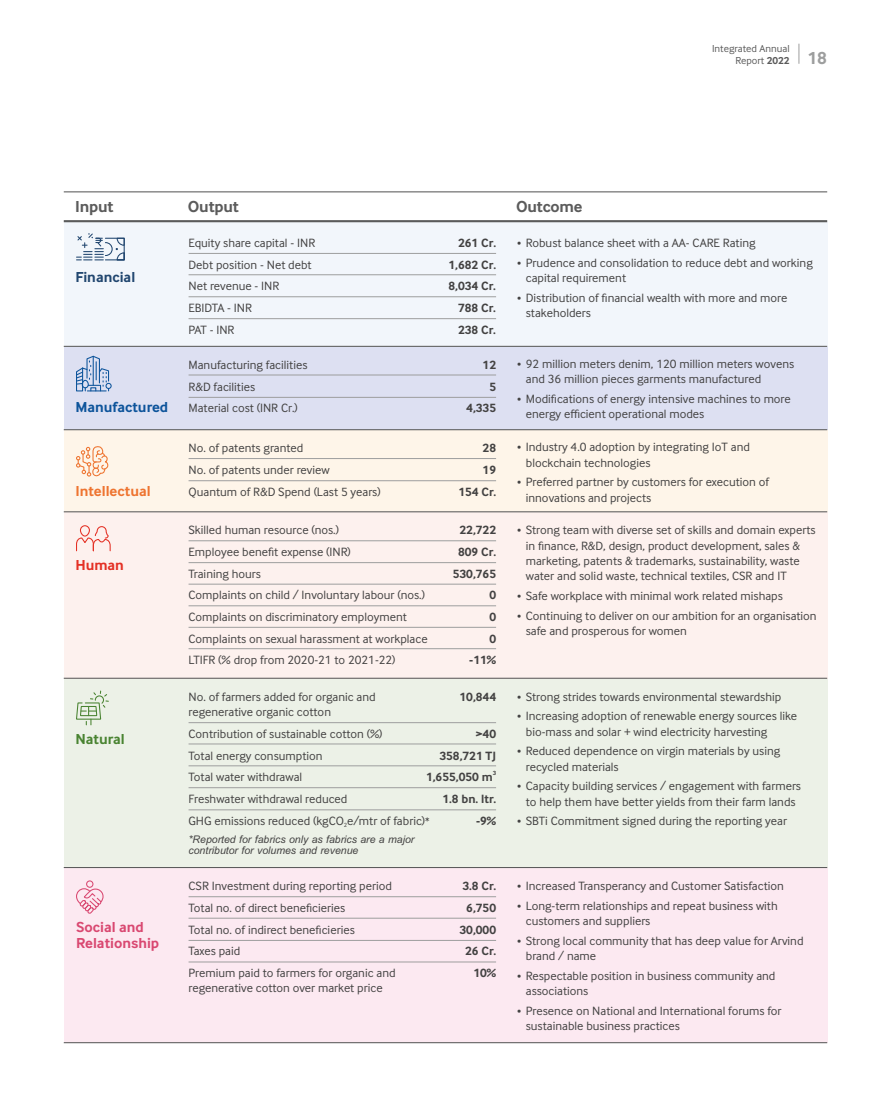
<style>
.page{position:relative;width:891px;height:1107px;background:#fff}
.page>*{position:absolute;margin:0;border:0;box-sizing:border-box;transform-origin:0 0}
.t1{font:700 16.5px "Inter Face";letter-spacing:-.01em;color:#5b5b5b}
.t2{font:700 15px/16.5px "Inter Face";color:#d94871}
.t3{font:700 15px "Inter Face";color:#0d549b}
.t4{font:700 15px "Inter Face";color:#ee7430}
.t5{font:700 15px "Inter Face";color:#21466f}
.t6{font:700 15px "Inter Face";color:#498331}
.t7{font:700 15px "Inter Face";color:#e43024}
.t8{font:12.45px/21.6px "Inter Face";color:#434242}
.t9{font:700 12.45px/21.6px "Inter Face";color:#434242;text-align:right}
.t10{font:italic 10.5px/10.5px "Arial";color:#434242}
.t11{font:10.5px/11.6px "Inter Face";color:#5b5b5b}
.t12{font:6.3px "Inter Face";color:#434242}
.t13{font:700 6.3px "Inter Face";color:#434242}
.s1{font-weight:700}
.s2{font-weight:700;font-size:18.15px;color:#9d9e9e}
.s3{font-size:10.5px}
</style>
<div class="page">
<div style="left:64px;top:868px;width:763px;height:175px;background:#fce9f1"></div>
<div style="left:64px;top:678px;width:763px;height:190px;background:#ecf1e7"></div>
<div style="left:64px;top:512px;width:763px;height:166px;background:#fdf1ee"></div>
<div style="left:64px;top:430px;width:763px;height:82px;background:#fef5e9"></div>
<div style="left:64px;top:346px;width:763px;height:84px;background:#dde0f2"></div>
<div style="left:64px;top:222px;width:763px;height:124px;background:#f2f6fb"></div>
<svg style="left:799px;top:44px;width:1px;height:20px"></svg>
<hr style="left:64px;top:346px;width:763px;height:1px;background:#5b5b5b">
<hr style="left:64px;top:220px;width:763px;height:2px;background:#5b5b5b">
<hr style="left:64px;top:191px;width:763px;height:1px;background:#5b5b5b">
<hr style="left:189px;top:253px;width:307px;height:1px;background:#9d9e9e">
<hr style="left:189px;top:274px;width:307px;height:1px;background:#9d9e9e">
<hr style="left:189px;top:296px;width:307px;height:1px;background:#9d9e9e">
<hr style="left:189px;top:318px;width:307px;height:1px;background:#9d9e9e">
<hr style="left:64px;top:429px;width:763px;height:1px;background:#5b5b5b">
<hr style="left:64px;top:1042px;width:763px;height:1px;background:#5b5b5b">
<hr style="left:64px;top:511px;width:763px;height:1px;background:#5b5b5b">
<hr style="left:64px;top:678px;width:763px;height:1px;background:#5b5b5b">
<hr style="left:64px;top:867px;width:763px;height:1px;background:#5b5b5b">
<hr style="left:189px;top:375px;width:307px;height:1px;background:#9d9e9e">
<hr style="left:189px;top:397px;width:307px;height:1px;background:#9d9e9e">
<hr style="left:189px;top:458px;width:307px;height:1px;background:#9d9e9e">
<hr style="left:189px;top:480px;width:307px;height:1px;background:#9d9e9e">
<hr style="left:189px;top:540px;width:307px;height:1px;background:#9d9e9e">
<hr style="left:189px;top:562px;width:307px;height:1px;background:#9d9e9e">
<hr style="left:189px;top:584px;width:307px;height:1px;background:#9d9e9e">
<hr style="left:189px;top:605px;width:307px;height:1px;background:#9d9e9e">
<hr style="left:189px;top:627px;width:307px;height:1px;background:#9d9e9e">
<hr style="left:189px;top:648px;width:307px;height:1px;background:#9d9e9e">
<hr style="left:189px;top:722px;width:307px;height:1px;background:#9d9e9e">
<hr style="left:189px;top:744px;width:307px;height:1px;background:#9d9e9e">
<hr style="left:189px;top:765px;width:307px;height:1px;background:#9d9e9e">
<hr style="left:189px;top:787px;width:307px;height:1px;background:#9d9e9e">
<hr style="left:189px;top:809px;width:307px;height:1px;background:#9d9e9e">
<hr style="left:189px;top:896px;width:307px;height:1px;background:#9d9e9e">
<hr style="left:189px;top:918px;width:307px;height:1px;background:#9d9e9e">
<hr style="left:189px;top:940px;width:307px;height:1px;background:#9d9e9e">
<svg style="left:76px;top:233px;width:49px;height:28px"></svg>
<svg style="left:76px;top:525px;width:35px;height:27px"></svg>
<svg style="left:76px;top:446px;width:33px;height:31px"></svg>
<div style="left:86px;top:880px;width:7px;height:8px;border:1px solid #d94871;border-radius:50%"></div>
<svg style="left:76px;top:882px;width:28px;height:32px"></svg>
<svg style="left:76px;top:691px;width:32px;height:34px"></svg>
<svg style="left:76px;top:355px;width:36px;height:37px"></svg>
<hr style="left:189px;top:962px;width:307px;height:1px;background:#9d9e9e">
<h1 class="t1" style="left:75px;top:201px;width:40px">Input</h1>
<h1 class="t1" style="left:188px;top:201px;width:53px">Output</h1>
<h1 class="t1" style="left:516px;top:201px;width:68px">Outcome</h1>
<p class="t11" style="left:736px;top:45px;width:93px;text-indent:-23px">Integrated Annual<br>Report <span class="s1">2022</span> <span class="s2">18</span></p>
<p class="t5" style="left:75px;top:272px;width:61px">Financial</p>
<p class="t3" style="left:75px;top:402px;width:94px">Manufactured</p>
<p class="t8" style="left:189px;top:234px;width:128px">Equity share capital - INR<br>Debt position - Net debt<br>Net revenue - INR<br>EBIDTA - INR<br>PAT - INR</p>
<p class="t9" style="left:448px;top:234px;width:49px">261 Cr.<br>1,682 Cr.<br>8,034 Cr.<br>788 Cr.<br>238 Cr.</p>
<p class="t8" style="left:189px;top:356px;width:120px">Manufacturing facilities<br>R&amp;D facilities<br>Material cost (INR Cr.)</p>
<p class="t9" style="left:466px;top:356px;width:31px">12<br>5<br>4,335</p>
<p class="t8" style="left:189px;top:439px;width:194px">No. of patents granted<br>No. of patents under review<br>Quantum of R&amp;D Spend (Last 5 years)</p>
<p class="t9" style="left:483px;top:439px;width:15px;text-align:left">28<br>19</p>
<p class="t4" style="left:75px;top:486px;width:77px">Intellectual</p>
<p class="t9" style="left:459px;top:483px;width:39px">154 Cr.</p>
<p class="t7" style="left:75px;top:560px;width:50px">Human</p>
<p class="t6" style="left:75px;top:734px;width:51px">Natural</p>
<p class="t2" style="left:76px;top:921px;width:85px">Social and<br>Relationship</p>
<p class="t8" style="left:189px;top:521px;width:241px">Skilled human resource (nos.)<br>Employee benefit expense (INR)<br>Training hours<br>Complaints on child / Involuntary labour (nos.)<br>Complaints on discriminatory employment Complaints on sexual harassment at workplace LTIFR (% drop from 2020-21 to 2021-22)</p>
<p class="t9" style="left:453px;top:521px;width:45px">22,722<br>809 Cr.<br>530,765<br>0<br>0<br>0<br>-11%</p>
<p class="t8" style="left:189px;top:691px;width:189px;line-height:15.3px">No. of farmers added for organic and regenerative organic cotton</p>
<p class="t8" style="left:189px;top:725px;width:243px">Contribution of sustainable cotton (%)<br>Total energy consumption<br>Total water withdrawal<br>Freshwater withdrawal reduced<br>GHG emissions reduced (kgCO e/mtr of fabric)<span class="s3">*</span></p>
<p class="t9" style="left:460px;top:688px;width:38px">10,844</p>
<p class="t9" style="left:440px;top:725px;width:58px">&gt;40<br>358,721 TJ</p>
<p class="t13" style="left:493px;top:771px;width:5px">3</p>
<p class="t9" style="left:426px;top:768px;width:72px">1,655,050 m<br>1.8 bn. ltr. -9%</p>
<p class="t12" style="left:344px;top:823px;width:5px">2</p>
<p class="t10" style="left:189px;top:835px;width:227px">*Reported for fabrics only as fabrics are a major contributor for volumes and revenue</p>
<p class="t8" style="left:189px;top:877px;width:209px">CSR Investment during reporting period<br>Total no. of direct beneficieries<br>Total no. of indirect beneficieries<br>Taxes paid<br>Premium paid to farmers for organic and</p>
<p class="t8" style="left:189px;top:979px;width:196px">regenerative cotton over market price</p>
<p class="t9" style="left:460px;top:877px;width:38px">3.8 Cr.<br>6,750<br>30,000<br>26 Cr.<br>10%</p>
<p class="t8" style="left:526px;top:235px;width:288px;line-height:19.6px">Robust balance sheet with a AA- CARE Rating<br>Prudence and consolidation to reduce debt and working</p>
<p class="t8" style="left:526px;top:270px;width:263px;line-height:19.6px">capital requirement<br>Distribution of financial wealth with more and more</p>
<p class="t8" style="left:526px;top:304px;width:67px">stakeholders</p>
<p class="t8" style="left:526px;top:358px;width:270px;line-height:15.3px">92 million meters denim, 120 million meters wovens and 36 million pieces garments manufactured</p>
<p class="t8" style="left:526px;top:393px;width:267px;line-height:15.3px">Modifications of energy intensive machines to more energy efficient operational modes</p>
<p class="t8" style="left:526px;top:442px;width:226px;line-height:15.3px">Industry 4.0 adoption by integrating IoT and blockchain technologies</p>
<p class="t8" style="left:526px;top:477px;width:245px;line-height:15.3px">Preferred partner by customers for execution of innovations and projects</p>
<p class="t8" style="left:526px;top:525px;width:291px;line-height:15.3px">Strong team with diverse set of skills and domain experts in finance, R&amp;D, design, product development, sales &amp; marketing, patents &amp; trademarks, sustainability, waste water and solid waste, technical textiles, CSR and IT</p>
<p class="t8" style="left:526px;top:588px;width:292px;line-height:19.6px">Safe workplace with minimal work related mishaps<br>Continuing to deliver on our ambition for an organisation</p>
<p class="t8" style="left:526px;top:622px;width:163px">safe and prosperous for women</p>
<p class="t8" style="left:526px;top:689px;width:273px;line-height:19.6px">Strong strides towards environmental stewardship<br>Increasing adoption of renewable energy sources like</p>
<p class="t8" style="left:526px;top:724px;width:256px;line-height:19.6px">bio-mass and solar + wind electricity harvesting<br>Reduced dependence on virgin materials by using</p>
<p class="t8" style="left:526px;top:759px;width:277px;line-height:19.6px">recycled materials<br>Capacity building services / engagement with farmers</p>
<p class="t8" style="left:526px;top:794px;width:271px;line-height:19.6px">to help them have better yields from their farm lands<br>SBTi Commitment signed during the reporting year</p>
<p class="t8" style="left:526px;top:878px;width:260px;line-height:19.6px">Increased Transperancy and Customer Satisfaction<br>Long-term relationships and repeat business with</p>
<p class="t8" style="left:526px;top:913px;width:279px;line-height:19.6px">customers and suppliers<br>Strong local community that has deep value for Arvind</p>
<p class="t8" style="left:526px;top:948px;width:251px;line-height:19.6px">brand / name<br>Respectable position in business community and</p>
<p class="t8" style="left:526px;top:983px;width:257px;line-height:19.6px">associations<br>Presence on National and International forums for</p>
<p class="t8" style="left:526px;top:1017px;width:156px">sustainable business practices</p>
</div>
